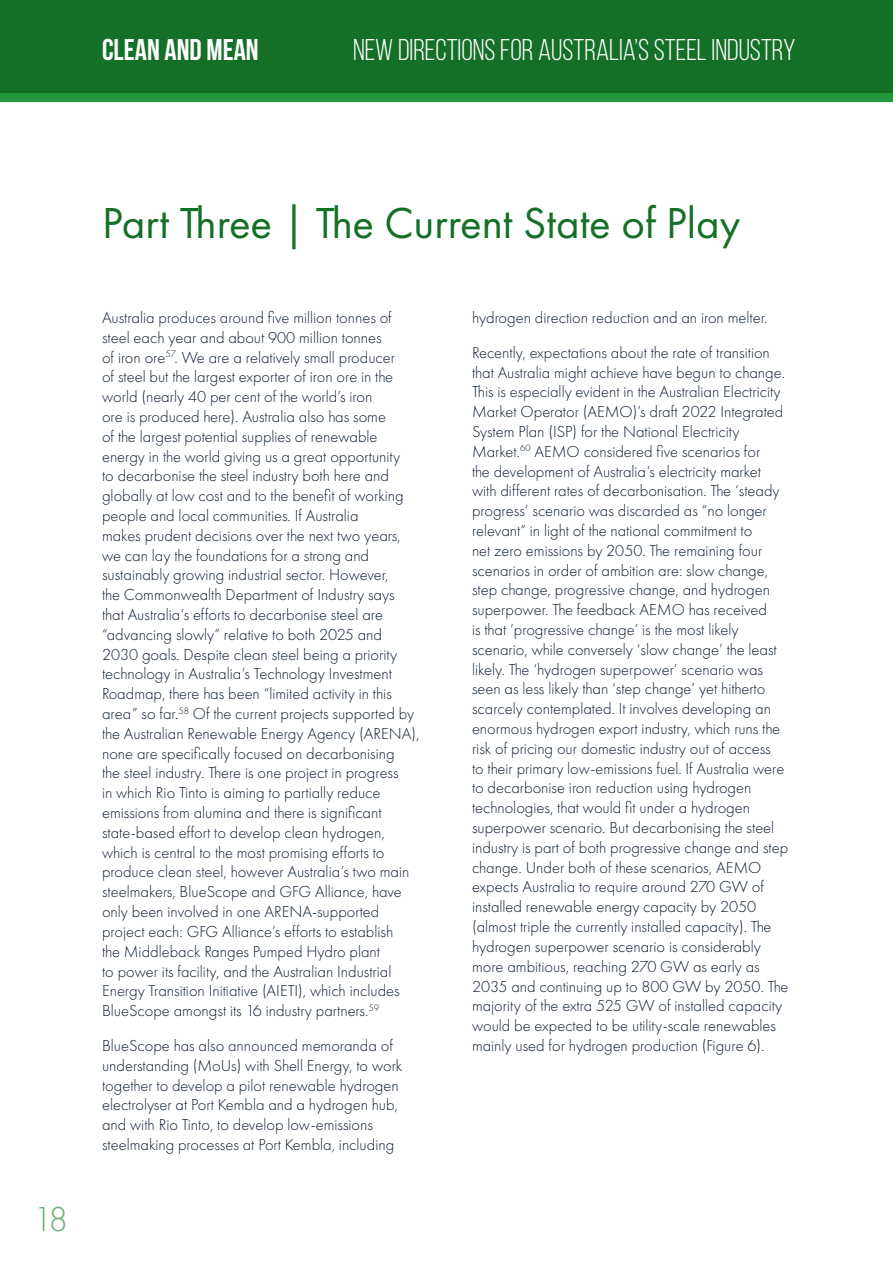
<style>
.page{position:relative;width:893px;height:1263px;background:#fff}
.page>*{position:absolute;margin:0;border:0;box-sizing:border-box;transform-origin:0 0}
.t1{font:45px "Futura PT";color:#147027}
.t2{font:300 36px "Futura PT";color:#6bb079}
.t3{font:30px "Bebas Neue";color:#fff}
.t4{font:700 30px "Bebas Neue";color:#fff}
.t5{font:300 16.5px/19.8px "Futura PT";color:#091b32}
</style>
<div class="page">
<div style="left:0;top:0;width:893px;height:94px;background:#147027"></div>
<div style="left:0;top:93px;width:893px;height:9px;background:#23963b"></div>
<p class="t4" style="left:102px;top:33px;width:158px">CLEAN AND MEAN</p>
<p class="t3" style="left:353px;top:33px;width:444px">NEW DIRECTIONS FOR AUSTRALIA’S STEEL INDUSTRY</p>
<p class="t2" style="left:33px;top:1199px;width:36px">18</p>
<p class="t1" style="left:102px;top:197px;width:640px">Part Three | The Current State of Play</p>
<p class="t5" style="left:102px;top:308px;width:319px">Australia produces around five million tonnes of steel each year and about 900 million tonnes<br>of iron ore<sup>57</sup>. We are a relatively small producer<br>of steel but the largest exporter of iron ore in the world (nearly 40 per cent of the world’s iron<br>ore is produced here). Australia also has some<br>of the largest potential supplies of renewable energy in the world giving us a great opportunity<br>to decarbonise the steel industry both here and globally at low cost and to the benefit of working people and local communities. If Australia<br>makes prudent decisions over the next two years, we can lay the foundations for a strong and sustainably growing industrial sector. However,<br>the Commonwealth Department of Industry says that Australia’s efforts to decarbonise steel are “advancing slowly” relative to both 2025 and 2030 goals. Despite clean steel being a priority technology in Australia’s Technology Investment Roadmap, there has been “limited activity in this area” so far.<sup>58</sup> Of the current projects supported by the Australian Renewable Energy Agency (ARENA), none are specifically focused on decarbonising<br>the steel industry. There is one project in progress<br>in which Rio Tinto is aiming to partially reduce emissions from alumina and there is significant state-based effort to develop clean hydrogen, which is central to the most promising efforts to produce clean steel, however Australia’s two main steelmakers, BlueScope and GFG Alliance, have only been involved in one ARENA-supported project each: GFG Alliance’s efforts to establish<br>the Middleback Ranges Pumped Hydro plant<br>to power its facility, and the Australian Industrial Energy Transition Initiative (AIETI), which includes BlueScope amongst its 16 industry partners.<sup>59</sup></p>
<p class="t5" style="left:102px;top:1036px;width:302px">BlueScope has also announced memoranda of understanding (MoUs) with Shell Energy, to work together to develop a pilot renewable hydrogen electrolyser at Port Kembla and a hydrogen hub, and with Rio Tinto, to develop low-emissions steelmaking processes at Port Kembla, including</p>
<p class="t5" style="left:472px;top:308px;width:297px">hydrogen direction reduction and an iron melter.</p>
<p class="t5" style="left:472px;top:343px;width:318px">Recently, expectations about the rate of transition that Australia might achieve have begun to change.<br>This is especially evident in the Australian Electricity Market Operator (AEMO)’s draft 2022 Integrated System Plan (ISP) for the National Electricity Market.<sup>60</sup> AEMO considered five scenarios for<br>the development of Australia’s electricity market with different rates of decarbonisation. The ‘steady progress’ scenario was discarded as “no longer relevant” in light of the national commitment to<br>net zero emissions by 2050. The remaining four scenarios in order of ambition are: slow change, step change, progressive change, and hydrogen superpower. The feedback AEMO has received<br>is that ‘progressive change’ is the most likely scenario, while conversely ‘slow change’ the least likely. The ‘hydrogen superpower’ scenario was seen as less likely than ‘step change’ yet hitherto scarcely contemplated. It involves developing an enormous hydrogen export industry, which runs the risk of pricing our domestic industry out of access<br>to their primary low-emissions fuel. If Australia were to decarbonise iron reduction using hydrogen technologies, that would fit under a hydrogen superpower scenario. But decarbonising the steel industry is part of both progressive change and step change. Under both of these scenarios, AEMO expects Australia to require around 270 GW of installed renewable energy capacity by 2050 (almost triple the currently installed capacity). The hydrogen superpower scenario is considerably more ambitious, reaching 270 GW as early as 2035 and continuing up to 800 GW by 2050. The majority of the extra 525 GW of installed capacity would be expected to be utility-scale renewables mainly used for hydrogen production (Figure 6).</p>
</div>
